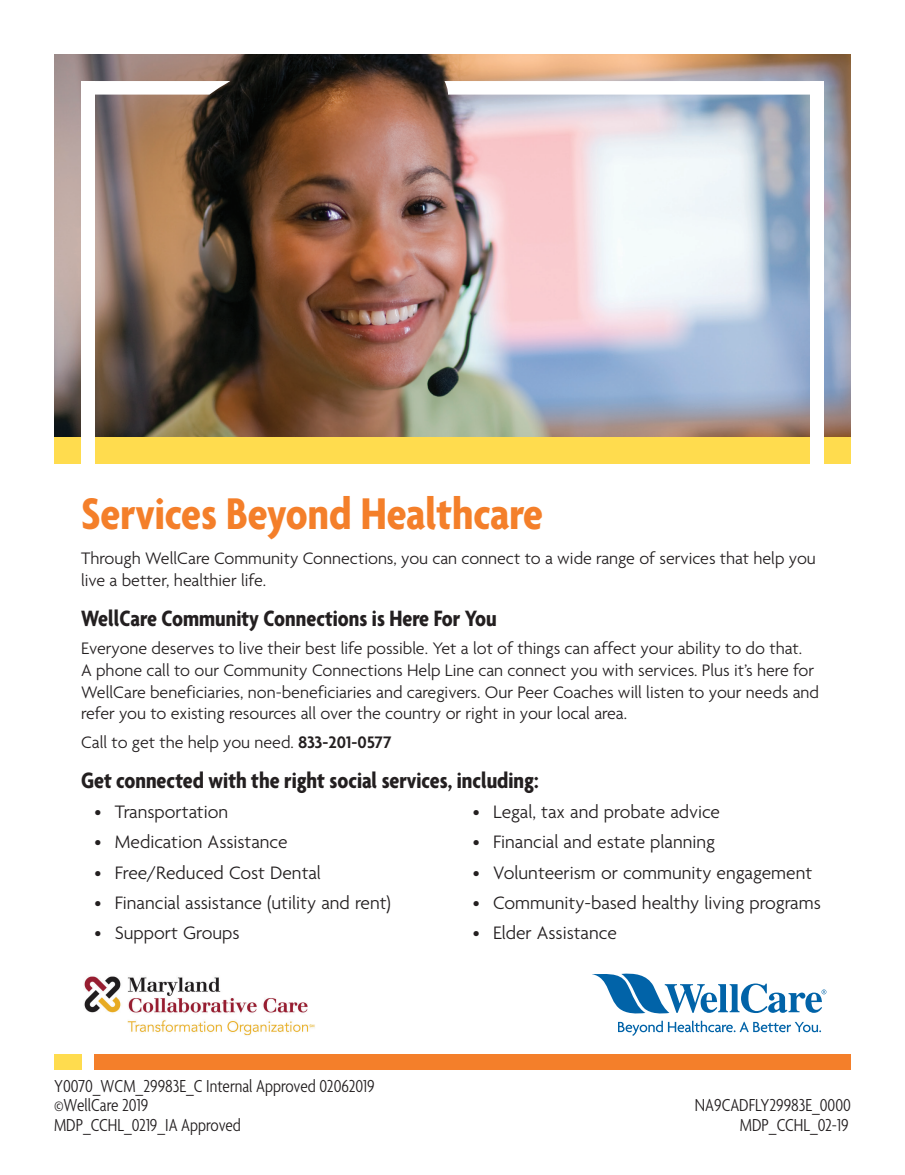
<style>
.page{position:relative;width:905px;height:1175px;background:#fff}
.page>*{position:absolute;margin:0;border:0;box-sizing:border-box;transform-origin:0 0}
.Header_Bold_Cond_32{font:700 condensed 48px "Agenda";color:#f47f2a}
.Headline_Subhead_Bol{font:700 condensed 24px "Agenda";color:#231f20}
.t1{font:300 19.5px "Agenda";color:#231f20}
.Tracking_Number_12_5{font:300 condensed 18.75px "Agenda";color:#231f20}
.t2{font:300 18px/21.6px "Agenda";color:#231f20}
.s1{font-weight:600}
</style>
<div class="page">
<div style="left:94px;top:1054px;width:756px;height:15px;background:#f47f2a"></div>
<div style="left:54px;top:1054px;width:27px;height:15px;background:#ffdc4e"></div>
<div style="left:54px;top:436px;width:796px;height:27px;background:#ffdc4e"></div>
<img style="left:54px;top:54px;width:796px;height:382px">
<svg style="left:94px;top:81px;width:136px;height:14px"></svg>
<svg style="left:444px;top:81px;width:381px;height:14px"></svg>
<div style="left:810px;top:81px;width:14px;height:382px;background:#fff"></div>
<div style="left:81px;top:81px;width:13px;height:382px;background:#fff"></div>
<svg style="left:592px;top:973px;width:234px;height:41px"></svg>
<svg style="left:618px;top:1020px;width:203px;height:15px"></svg>
<img style="left:84px;top:976px;width:231px;height:60px">
<p class="Header_Bold_Cond_32" style="left:81px;top:485px;width:463px">Services Beyond Healthcare</p>
<p class="t2" style="left:81px;top:547px;width:736px">Through WellCare Community Connections, you can connect to a wide range of services that help you live a better, healthier life.</p>
<p class="Headline_Subhead_Bol" style="left:81px;top:604px;width:417px">WellCare Community Connections is Here For You</p>
<p class="t2" style="left:81px;top:637px;width:739px">Everyone deserves to live their best life possible. Yet a lot of things can affect your ability to do that.<br>A phone call to our Community Connections Help Line can connect you with services. Plus it’s here for WellCare beneficiaries, non-beneficiaries and caregivers. Our Peer Coaches will listen to your needs and refer you to existing resources all over the country or right in your local area.</p>
<p class="t2" style="left:81px;top:730px;width:312px">Call to get the help you need. <span class="s1">833-201-0577</span></p>
<p class="Headline_Subhead_Bol" style="left:81px;top:766px;width:459px">Get connected with the right social services, including:</p>
<p class="t1" style="left:94px;top:800px;width:135px">• Transportation</p>
<p class="t1" style="left:94px;top:830px;width:194px">• Medication Assistance</p>
<p class="t1" style="left:94px;top:861px;width:228px">• Free/Reduced Cost Dental</p>
<p class="t1" style="left:94px;top:891px;width:298px">• Financial assistance (utility and rent)</p>
<p class="t1" style="left:94px;top:921px;width:146px">• Support Groups</p>
<p class="t1" style="left:473px;top:800px;width:248px">• Legal, tax and probate advice</p>
<p class="t1" style="left:473px;top:830px;width:244px">• Financial and estate planning</p>
<p class="t1" style="left:473px;top:861px;width:341px">• Volunteerism or community engagement</p>
<p class="t1" style="left:473px;top:891px;width:349px">• Community-based healthy living programs</p>
<p class="t1" style="left:473px;top:921px;width:145px">• Elder Assistance</p>
<p class="Tracking_Number_12_5" style="left:54px;top:1075px;width:322px">Y0070_WCM_29983E_C Internal Approved 02062019</p>
<p class="Tracking_Number_12_5" style="left:54px;top:1094px;width:96px">©WellCare 2019</p>
<p class="Tracking_Number_12_5" style="left:695px;top:1094px;width:157px">NA9CADFLY29983E_0000</p>
<p class="Tracking_Number_12_5" style="left:54px;top:1114px;width:188px">MDP_CCHL_0219_IA Approved</p>
<p class="Tracking_Number_12_5" style="left:740px;top:1114px;width:110px">MDP_CCHL_02-19</p>
</div>
